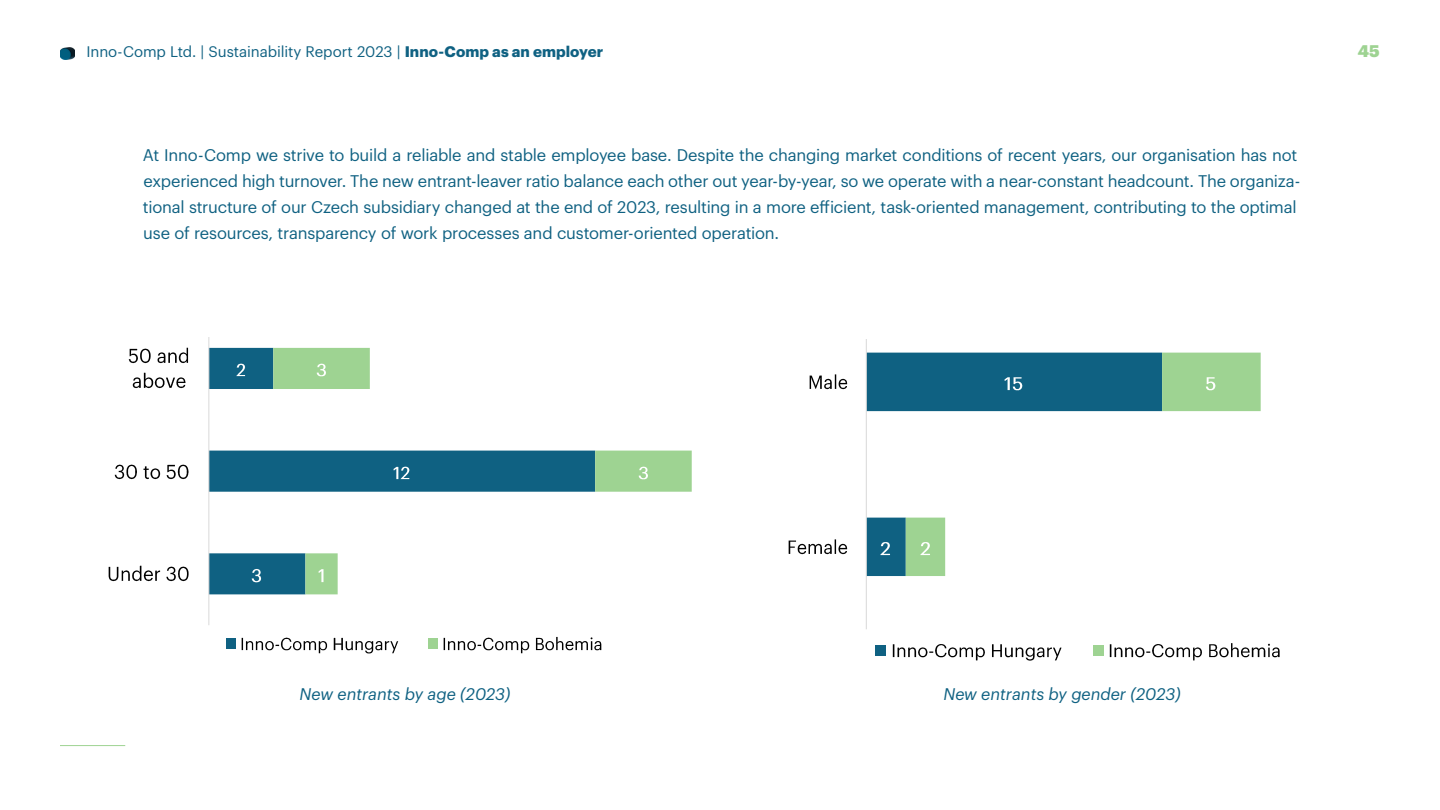
<style>
.page{position:relative;width:1440px;height:810px;background:#fff}
.page>*{position:absolute;margin:0;border:0;box-sizing:border-box;transform-origin:0 0}
.t1{font:16.5px/26.2px "Graphik";letter-spacing:-.01em;color:#0f6182}
.t2{font:italic 16.5px "Graphik";color:#0f6182}
.t3{font:900 16.5px "Graphik";color:#9ed392}
.t4{font:15px "Graphik";letter-spacing:-.005em;color:#0f6182}
.s1{font-weight:700}
</style>
<div class="page">
<img style="left:60px;top:47px;width:15px;height:13px">
<hr style="left:60px;top:745px;width:65px;height:1px;background:#9ed392">
<svg style="left:867px;top:353px;width:39px;height:223px"></svg>
<svg style="left:906px;top:353px;width:355px;height:223px"></svg>
<hr style="left:866px;top:340px;width:1px;height:289px;background:#d9d9d9">
<img style="left:881px;top:535px;width:21px;height:24px">
<img style="left:1005px;top:370px;width:28px;height:24px">
<img style="left:920px;top:535px;width:21px;height:24px">
<img style="left:1206px;top:370px;width:22px;height:24px">
<img style="left:788px;top:539px;width:60px;height:16px">
<img style="left:809px;top:374px;width:39px;height:16px">
<div style="left:875px;top:645px;width:11px;height:11px;background:#0f6182"></div>
<img style="left:892px;top:644px;width:170px;height:17px">
<div style="left:1093px;top:645px;width:10px;height:11px;background:#9ed392"></div>
<img style="left:1109px;top:643px;width:171px;height:18px">
<svg style="left:210px;top:348px;width:63px;height:246px"></svg>
<svg style="left:273px;top:348px;width:419px;height:246px"></svg>
<hr style="left:209px;top:338px;width:1px;height:287px;background:#d9d9d9">
<img style="left:252px;top:563px;width:21px;height:22px">
<img style="left:394px;top:460px;width:25px;height:22px">
<img style="left:236px;top:357px;width:20px;height:23px">
<img style="left:318px;top:563px;width:14px;height:22px">
<img style="left:638px;top:460px;width:21px;height:22px">
<img style="left:316px;top:357px;width:21px;height:23px">
<img style="left:108px;top:565px;width:81px;height:17px">
<img style="left:115px;top:464px;width:74px;height:16px">
<img style="left:128px;top:347px;width:61px;height:17px">
<img style="left:132px;top:372px;width:54px;height:17px">
<div style="left:226px;top:639px;width:10px;height:10px;background:#0f6182"></div>
<img style="left:241px;top:637px;width:158px;height:17px">
<div style="left:428px;top:639px;width:9px;height:10px;background:#9ed392"></div>
<img style="left:443px;top:636px;width:159px;height:18px">
<p class="t4" style="left:86px;top:41px;width:518px">Inno-Comp Ltd. | Sustainability Report 2023 | <span class="s1">Inno-Comp as an employer</span></p>
<p class="t1" style="left:143px;top:140px;width:1159px">At Inno-Comp we strive to build a reliable and stable employee base. Despite the changing market conditions of recent years, our organisation has not experienced high turnover. The new entrant-leaver ratio balance each other out year-by-year, so we operate with a near-constant headcount. The organiza&shy;tional structure of our Czech subsidiary changed at the end of 2023, resulting in a more efficient, task-oriented management, contributing to the optimal use of resources, transparency of work processes and customer-oriented operation.</p>
<p class="t3" style="left:1358px;top:38px;width:23px">45</p>
<p class="t2" style="left:300px;top:682px;width:212px">New entrants by age (2023)</p>
<p class="t2" style="left:943px;top:682px;width:239px">New entrants by gender (2023)</p>
</div>
